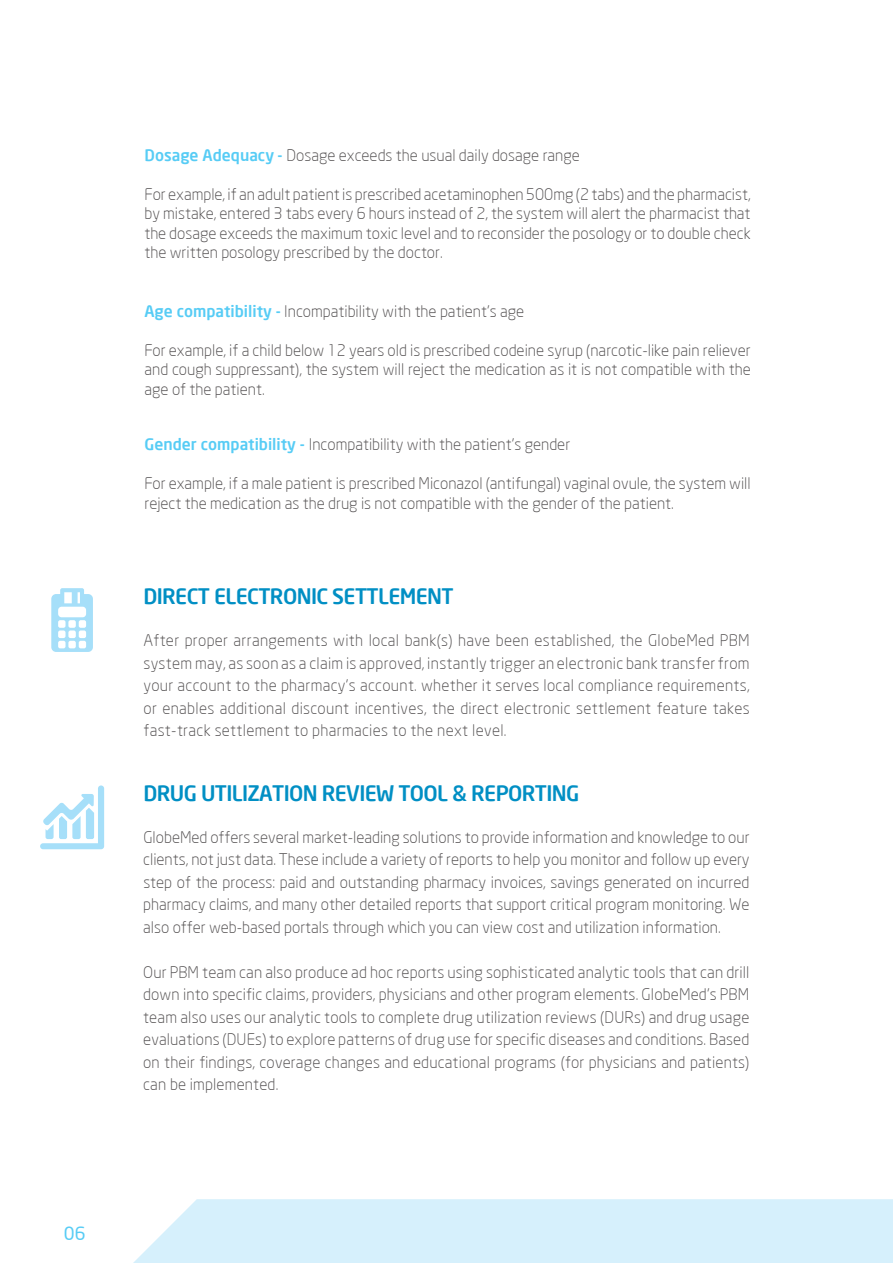
<style>
.page{position:relative;width:893px;height:1263px;background:#fff}
.page>*{position:absolute;margin:0;border:0;box-sizing:border-box;transform-origin:0 0}
.t1{font:500 21px "Neo Sans";letter-spacing:-.03em;color:#018fc4}
.t2{font:18px "Neo Sans";color:#57ccf5}
.t3{font:300 15.75px/22.5px "Neo Sans";color:#4e4b4c;text-align:justify}
.s1{font-weight:500;color:#57ccf5}
</style>
<div class="page">
<svg style="left:51px;top:588px;width:42px;height:64px"></svg>
<svg style="left:40px;top:785px;width:64px;height:64px"></svg>
<div style="left:133px;top:1199px;width:760px;height:64px;background:#d6f0fc"></div>
<p class="t2" style="left:64px;top:1223px;width:23px">06</p>
<p class="t3" style="left:145px;top:144px;width:437px"><span class="s1">Dosage Adequacy -</span> Dosage exceeds the usual daily dosage range</p>
<p class="t3" style="left:144px;top:184px;width:608px;line-height:19.5px">For example, if an adult patientis prescribed acetaminophen 500mg (2 tabs) and the pharmacist, by mistake, entered 3 tabs every 6 hours instead of 2, the system will alert the pharmacist that the dosage exceeds the maximum toxic level and to reconsider the posology or to double check the written posology prescribed by the doctor.</p>
<p class="t3" style="left:144px;top:300px;width:381px"><span class="s1">Age compatibility -</span> Incompatibility with the patient’s age</p>
<p class="t3" style="left:144px;top:340px;width:608px;line-height:19.5px">For example, if a child below 12 years old is prescribed codeine syrup (narcotic-like pain reliever and cough suppressant), the system will reject the medication as it is not compatible with the age of the patient.</p>
<p class="t3" style="left:144px;top:433px;width:427px"><span class="s1">Gender compatibility -</span> Incompatibility with the patient’s gender</p>
<p class="t3" style="left:144px;top:474px;width:608px;line-height:19.5px">For example, if a male patient is prescribed Miconazol (antifungal) vaginal ovule, the system will reject the medication as the drug is not compatible with the gender of the patient.</p>
<h1 class="t1" style="left:143px;top:583px;width:312px">DIRECT ELECTRONIC SETTLEMENT</h1>
<p class="t3" style="left:143px;top:629px;width:608px">After proper arrangements with local bank(s) have been established, the GlobeMed PBM system may, as soon as a claim is approved, instantly trigger an electronic bank transferfrom your account to the pharmacy's account. whether it serves local compliance requirements, or enables additional discount incentives, the direct electronic settlement feature takes fast-track settlement to pharmacies to the next level.</p>
<h1 class="t1" style="left:143px;top:780px;width:438px">DRUG UTILIZATION REVIEW TOOL &amp; REPORTING</h1>
<p class="t3" style="left:143px;top:825px;width:608px">GlobeMed offers several market-leading solutions to provide information and knowledge to our clients, not just data. These include a variety of reports to help you monitor and follow up every step of the process: paid and outstanding pharmacy invoices, savings generated on incurred pharmacy claims, and many other detailed reports that support critical program monitoring. We also offer web-based portals through which you can view cost and utilization information.</p>
<p class="t3" style="left:143px;top:960px;width:608px">Our PBM team can also produce ad hoc reports using sophisticated analytic tools that can drill down into specific claims, providers, physicians and other program elements. GlobeMed’s PBM team also uses our analytic tools to complete drug utilization reviews (DURs) and drug usage evaluations (DUEs) to explore patterns of drug use for specific diseases and conditions. Based on their findings, coverage changes and educational programs (for physicians and patients) can be implemented.</p>
</div>
